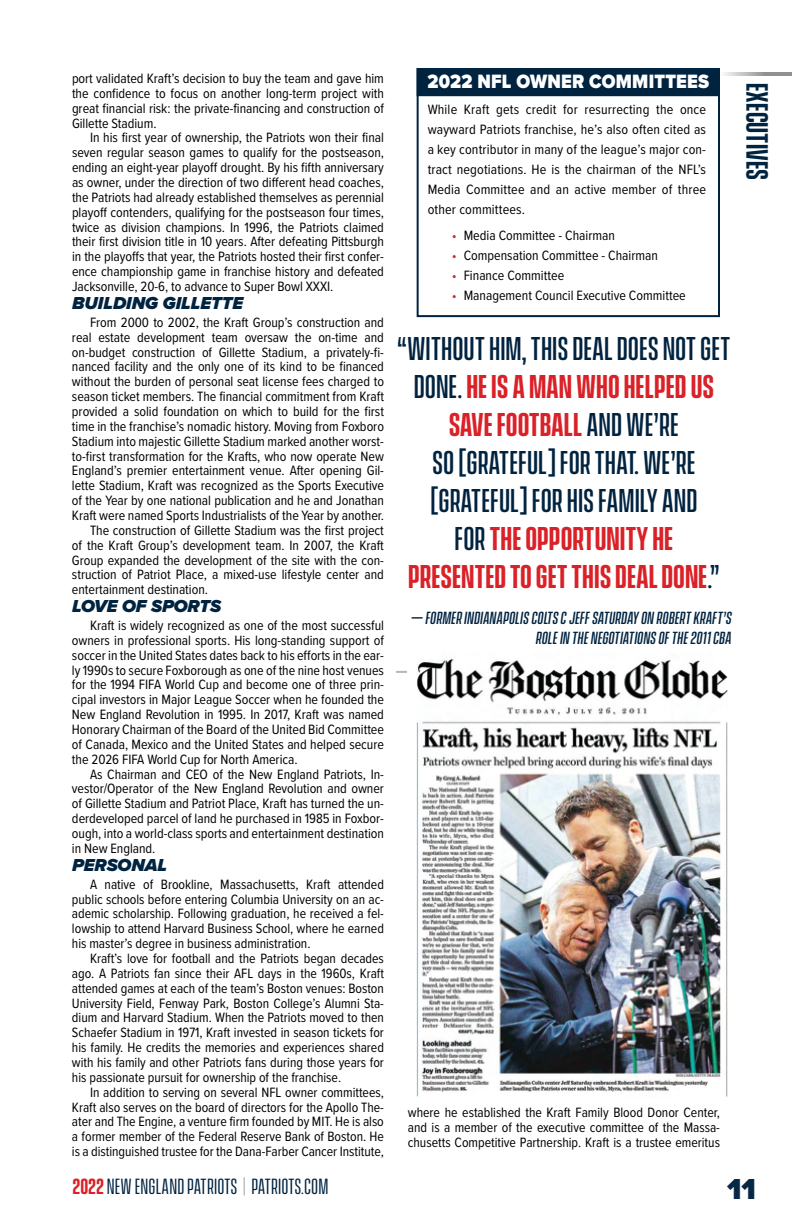
<style>
.page{position:relative;width:792px;height:1224px;background:#fff}
.page>*{position:absolute;margin:0;border:0;box-sizing:border-box;transform-origin:0 0}
.PHOTO_CAPTION{font:500 30px/38px "Vanguard CF";color:#002340;text-align:center}
.PHOTO_CAPTION-2{font:600 30px/38px "Vanguard CF";color:#da2128;text-align:center}
.t1{font:900 30px "Proxima Nova";color:#062844}
.t2{font:600 28px "Vanguard CF";color:#002340}
.t3{font:20px "Vanguard CF";letter-spacing:.01em;color:#002340}
.SUBHEAD_-_Blue_Bar{font:900 20px "Proxima Nova";letter-spacing:.01em;color:#fff;scale:.9 1}
.SUBHEAD_-_SM_Blue_It{font:italic 900 18px "Proxima Nova";letter-spacing:-.005em;color:#002340}
.PHOTO_CAPTION-3{font:italic 500 16px/20px "Vanguard CF";letter-spacing:.01em;color:#002340;text-align:right}
.Body_Text_-_PARAGRAP{font:14px/14.8px "Proxima Nova Cond";letter-spacing:-.005em;color:#000;text-align:justify}
.Body_Text_-_STAT_BOX{font:14px/20px "Proxima Nova Cond";letter-spacing:.01em;color:#000;text-align:justify}
.BULLET_LIST_-_INDENT{font:14px "Proxima Nova Cond";color:#000}
.s1{color:#da2128}
.s2{font-weight:600;color:#da2128}
.s3{font-weight:500;color:#002340}
.s4{color:#b2b7bb}
</style>
<div class="page">
<svg style="left:724px;top:72px;width:68px;height:4px"></svg>
<img style="left:416px;top:659px;width:312px;height:438px">
<svg style="left:396px;top:671px;width:11px;height:2px"></svg>
<div style="left:417px;top:68px;width:303px;height:249px;border:2px solid #002340"></div>
<div style="left:417px;top:68px;width:303px;height:28px;background:#002340"></div>
<p class="Body_Text_-_PARAGRAP" style="left:72px;top:70px;width:314px">port validated Kraft’s decision to buy the team and gave him the confidence to focus on another long-term project with great financial risk: the private-financing and construction of Gillette Stadium.</p>
<p class="Body_Text_-_PARAGRAP" style="left:72px;top:130px;width:314px;text-indent:18px">In his first year of ownership, the Patriots won their final seven regular season games to qualify for the postseason, ending an eight-year playoff drought. By his fifth anniversary as owner, under the direction of two different head coaches, the Patriots had already established themselves as perennial playoff contenders, qualifying for the postseason four times, twice as division champions. In 1996, the Patriots claimed their first division title in 10 years. After defeating Pittsburgh in the playoffs that year, the Patriots hosted their first confer&shy;ence championship game in franchise history and defeated Jacksonville, 20-6, to advance to Super Bowl XXXI.</p>
<p class="SUBHEAD_-_SM_Blue_It" style="left:72px;top:290px;width:173px">BUILDING GILLETTE</p>
<p class="Body_Text_-_PARAGRAP" style="left:72px;top:314px;width:314px;text-indent:18px">From 2000 to 2002, the Kraft Group’s construction and real estate development team oversaw the on-time and on-budget construction of Gillette Stadium, a privately-fi&shy;nanced facility and the only one of its kind to be financed without the burden of personal seat license fees charged to season ticket members. The financial commitment from Kraft provided a solid foundation on which to build for the first time in the franchise’s nomadic history. Moving from Foxboro Stadium into majestic Gillette Stadium marked another worst&shy;to-first transformation for the Krafts, who now operate New England’s premier entertainment venue. After opening Gil&shy;lette Stadium, Kraft was recognized as the Sports Executive of the Year by one national publication and he and Jonathan Kraft were named Sports Industrialists of the Year by another.</p>
<p class="Body_Text_-_PARAGRAP" style="left:72px;top:522px;width:314px;text-indent:18px">The construction of Gillette Stadium was the first project of the Kraft Group’s development team. In 2007, the Kraft Group expanded the development of the site with the con&shy;struction of Patriot Place, a mixed-use lifestyle center and entertainment destination.</p>
<p class="SUBHEAD_-_SM_Blue_It" style="left:72px;top:593px;width:151px">LOVE OF SPORTS</p>
<p class="Body_Text_-_PARAGRAP" style="left:72px;top:617px;width:314px;text-indent:18px">Kraft is widely recognized as one of the most successful owners in professional sports. His long-standing support of soccer in the United States dates back to his efforts in the ear&shy;ly 1990s to secure Foxborough as one of the nine host venues for the 1994 FIFA World Cup and become one of three prin&shy;cipal investors in Major League Soccer when he founded the New England Revolution in 1995. In 2017, Kraft was named Honorary Chairman of the Board of the United Bid Committee of Canada, Mexico and the United States and helped secure the 2026 FIFA World Cup for North America.</p>
<p class="Body_Text_-_PARAGRAP" style="left:72px;top:766px;width:314px;text-indent:18px">As Chairman and CEO of the New England Patriots, In&shy;vestor/Operator of the New England Revolution and owner of Gillette Stadium and Patriot Place, Kraft has turned the un&shy;derdeveloped parcel of land he purchased in 1985 in Foxbor&shy;ough, into a world-class sports and entertainment destination in New England.</p>
<p class="SUBHEAD_-_SM_Blue_It" style="left:72px;top:852px;width:97px">PERSONAL</p>
<p class="Body_Text_-_PARAGRAP" style="left:72px;top:876px;width:314px;text-indent:18px">A native of Brookline, Massachusetts, Kraft attended public schools before entering Columbia University on an ac&shy;ademic scholarship. Following graduation, he received a fel&shy;lowship to attend Harvard Business School, where he earned his master’s degree in business administration.</p>
<p class="Body_Text_-_PARAGRAP" style="left:72px;top:950px;width:314px;text-indent:18px">Kraft’s love for football and the Patriots began decades ago. A Patriots fan since their AFL days in the 1960s, Kraft attended games at each of the team’s Boston venues: Boston University Field, Fenway Park, Boston College’s Alumni Sta&shy;dium and Harvard Stadium. When the Patriots moved to then Schaefer Stadium in 1971, Kraft invested in season tickets for his family. He credits the memories and experiences shared with his family and other Patriots fans during those years for his passionate pursuit for ownership of the franchise.</p>
<p class="Body_Text_-_PARAGRAP" style="left:72px;top:1084px;width:314px;text-indent:18px">In addition to serving on several NFL owner committees, Kraft also serves on the board of directors for the Apollo The&shy;ater and The Engine, a venture firm founded by MIT. He is also a former member of the Federal Reserve Bank of Boston. He is a distinguished trustee for the Dana-Farber Cancer Institute,</p>
<p class="SUBHEAD_-_Blue_Bar" style="left:428px;top:67px;width:314px">2022 NFL OWNER COMMITTEES</p>
<p class="Body_Text_-_STAT_BOX" style="left:428px;top:99px;width:280px">While Kraft gets credit for resurrecting the once wayward Patriots franchise, he’s also often cited as a key contributor in many of the league’s major con&shy;tract negotiations. He is the chairman of the NFL’s Media Committee and an active member of three other committees.</p>
<p class="BULLET_LIST_-_INDENT" style="left:452px;top:225px;width:165px"><span class="s1">•</span> Media Committee - Chairman</p>
<p class="BULLET_LIST_-_INDENT" style="left:452px;top:245px;width:208px"><span class="s1">•</span> Compensation Committee - Chairman</p>
<p class="BULLET_LIST_-_INDENT" style="left:452px;top:265px;width:114px"><span class="s1">•</span> Finance Committee</p>
<p class="BULLET_LIST_-_INDENT" style="left:452px;top:285px;width:236px"><span class="s1">•</span> Management Council Executive Committee</p>
<p class="PHOTO_CAPTION" style="left:397px;top:331px;width:335px">“WITHOUT HIM, THIS DEAL DOES NOT GET<br>DONE. <span class="s2">HE IS A MAN WHO HELPED US<br>SAVE FOOTBALL</span> AND WE’RE</p>
<p class="PHOTO_CAPTION" style="left:432px;top:445px;width:265px">SO [GRATEFUL] FOR THAT. WE’RE</p>
<p class="PHOTO_CAPTION" style="left:430px;top:483px;width:269px">[GRATEFUL] FOR HIS FAMILY AND</p>
<p class="PHOTO_CAPTION-2" style="left:408px;top:521px;width:313px"><span class="s3">FOR</span> THE OPPORTUNITY HE<br>PRESENTED TO GET THIS DEAL DONE<span class="s3">.”</span></p>
<p class="PHOTO_CAPTION-3" style="left:411px;top:609px;width:322px">— FORMER INDIANAPOLIS COLTS C JEFF SATURDAY ON ROBERT KRAFT’S<br>ROLE IN THE NEGOTIATIONS OF THE 2011 CBA</p>
<p class="Body_Text_-_PARAGRAP" style="left:408px;top:1104px;width:314px">where he established the Kraft Family Blood Donor Center, and is a member of the executive committee of the Massa&shy;chusetts Competitive Partnership. Kraft is a trustee emeritus</p>
<h2 class="t2" style="left:773px;top:83px;width:99px;rotate:90deg">EXECUTIVES</h2>
<h3 class="t3" style="left:73px;top:1175px;width:257px"><span class="s2">2022</span> NEW ENGLAND PATRIOTS <span class="s4">|</span> PATRIOTS.COM</h3>
<h1 class="t1" style="left:727px;top:1166px;width:30px">11</h1>
</div>
